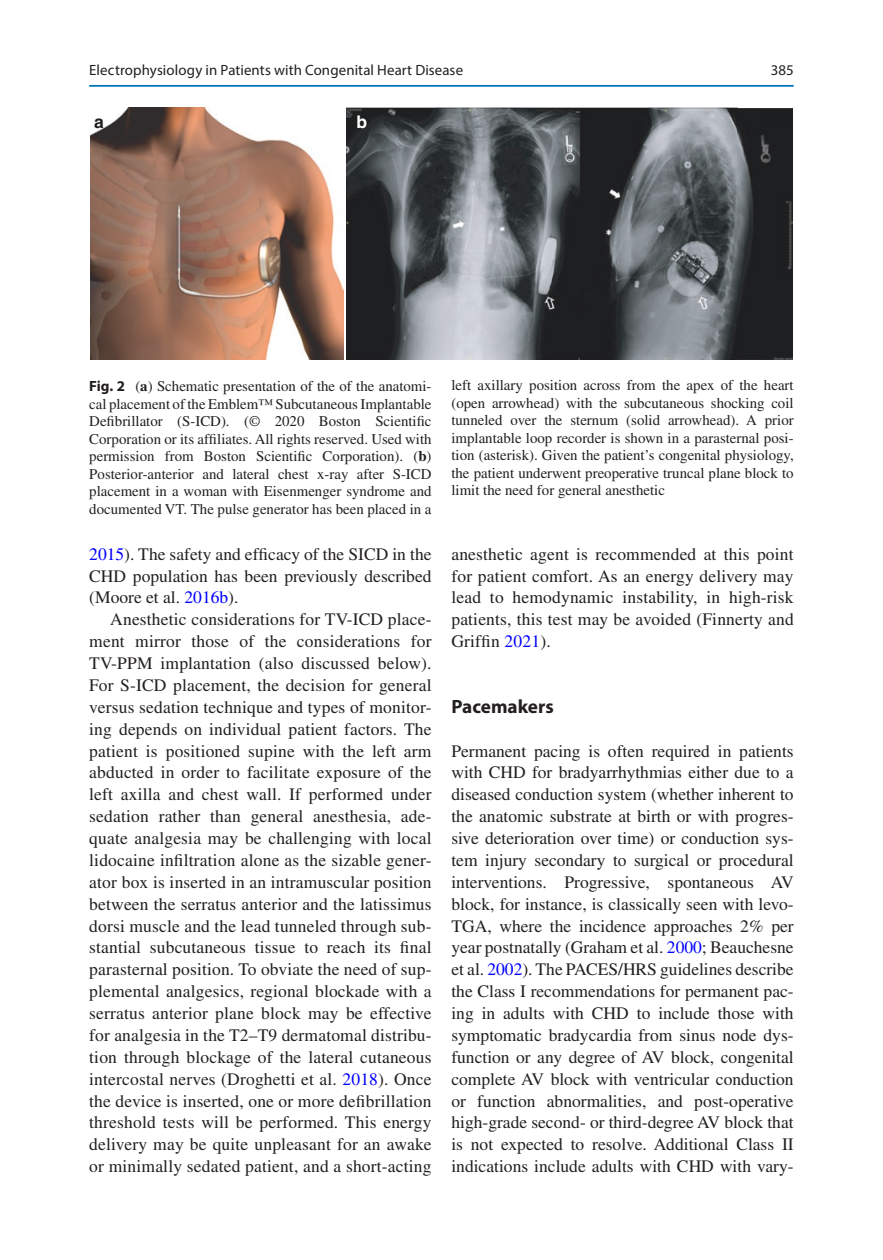
<style>
.page{position:relative;width:883px;height:1260px;background:#fff}
.page>*{position:absolute;margin:0;border:0;box-sizing:border-box;transform-origin:0 0}
._2_hd{font:700 19.25px "Myriad Pro";color:#231f20}
.Text{font:17.5px/21.9px "Times LT Std";letter-spacing:.01em;color:#231f20;text-align:justify}
.Text_flush{font:17.5px/21.9px "Times LT Std";color:#231f20;text-align:justify}
.t1{font:700 17.5px "Helvetica";color:#1d1e1f}
.t2{font:700 17.5px "Helvetica";color:#fff}
.t3{font:14.88px/17.5px "Times LT Std";color:#231f20;text-align:justify}
.t4{font:14.88px "Myriad Pro";letter-spacing:.005em;color:#231f20}
.s1{font-family:"Myriad Pro";font-weight:700}
.s2{font-weight:700}
.s3{color:#00f}
</style>
<div class="page">
<img style="left:347px;top:108px;width:446px;height:252px">
<img style="left:90px;top:107px;width:254px;height:253px">
<hr style="left:89px;top:85px;width:705px;height:2px;background:#0073bc">
<p class="t4" style="left:89px;top:61px;width:375px">Electrophysiology in Patients with Congenital Heart Disease</p>
<p class="t1" style="left:94px;top:111px;width:11px">a</p>
<p class="t2" style="left:356px;top:111px;width:12px">b</p>
<p class="t4" style="left:771px;top:61px;width:24px">385</p>
<p class="t3" style="left:89px;top:378px;width:344px"><span class="s1">Fig. 2</span> (<span class="s2">a</span>) Schematic presentation of the of the anatomi&shy;cal placement of the Emblem™ Subcutaneous Implantable Defibrillator (S-ICD). (© 2020 Boston Scientific Corporation or its affiliates. All rights reserved. Used with permission from Boston Scientific Corporation). (<span class="s2">b</span>)<br>Posterior-anterior and lateral chest x-ray after S-ICD placement in a woman with Eisenmenger syndrome and documented VT. The pulse generator has been placed in a</p>
<p class="t3" style="left:451px;top:377px;width:344px">left axillary position across from the apex of the heart (open arrowhead) with the subcutaneous shocking coil tunneled over the sternum (solid arrowhead). A prior implantable loop recorder is shown in a parasternal posi&shy;tion (asterisk). Given the patient’s congenital physiology, the patient underwent preoperative truncal plane block to limit the need for general anesthetic</p>
<p class="Text" style="left:89px;top:543px;width:344px"><span class="s3">2015</span>). The safety and efficacy of the SICD in the CHD population has been previously described (Moore et al. <span class="s3">2016b</span>).</p>
<p class="Text" style="left:89px;top:608px;width:344px;text-indent:21px">Anesthetic considerations for TV-ICD place&shy;ment mirror those of the considerations for TV-PPM implantation (also discussed below).<br>For S-ICD placement, the decision for general versus sedation technique and types of monitor&shy;ing depends on individual patient factors. The patient is positioned supine with the left arm abducted in order to facilitate exposure of the left axilla and chest wall. If performed under sedation rather than general anesthesia, ade&shy;quate analgesia may be challenging with local lidocaine infiltration alone as the sizable gener&shy;ator box is inserted in an intramuscular position between the serratus anterior and the latissimus dorsi muscle and the lead tunneled through sub&shy;stantial subcutaneous tissue to reach its final parasternal position. To obviate the need of sup&shy;plemental analgesics, regional blockade with a serratus anterior plane block may be effective for analgesia in the T2–T9 dermatomal distribu&shy;tion through blockage of the lateral cutaneous intercostal nerves (Droghetti et al. <span class="s3">2018</span>). Once the device is inserted, one or more defibrillation threshold tests will be performed. This energy delivery may be quite unpleasant for an awake or minimally sedated patient, and a short-acting</p>
<p class="Text" style="left:451px;top:543px;width:344px">anesthetic agent is recommended at this point for patient comfort. As an energy delivery may lead to hemodynamic instability, in high-risk patients, this test may be avoided (Finnerty and Griffin <span class="s3">2021</span>).</p>
<h3 class="_2_hd" style="left:451px;top:694px;width:104px">Pacemakers</h3>
<p class="Text_flush" style="left:451px;top:740px;width:344px">Permanent pacing is often required in patients with CHD for bradyarrhythmias either due to a diseased conduction system (whether inherent to the anatomic substrate at birth or with progres&shy;sive deterioration over time) or conduction sys&shy;tem injury secondary to surgical or procedural interventions. Progressive, spontaneous AV block, for instance, is classically seen with levo-TGA, where the incidence approaches 2% per year postnatally (Graham et al. <span class="s3">2000</span>; Beauchesne et al. <span class="s3">2002</span>). The PACES/HRS guidelines describe the Class I recommendations for permanent pac&shy;ing in adults with CHD to include those with symptomatic bradycardia from sinus node dys&shy;function or any degree of AV block, congenital complete AV block with ventricular conduction or function abnormalities, and post-operative high-grade second- or third-degree AV block that is not expected to resolve. Additional Class II indications include adults with CHD with vary-</p>
</div>
